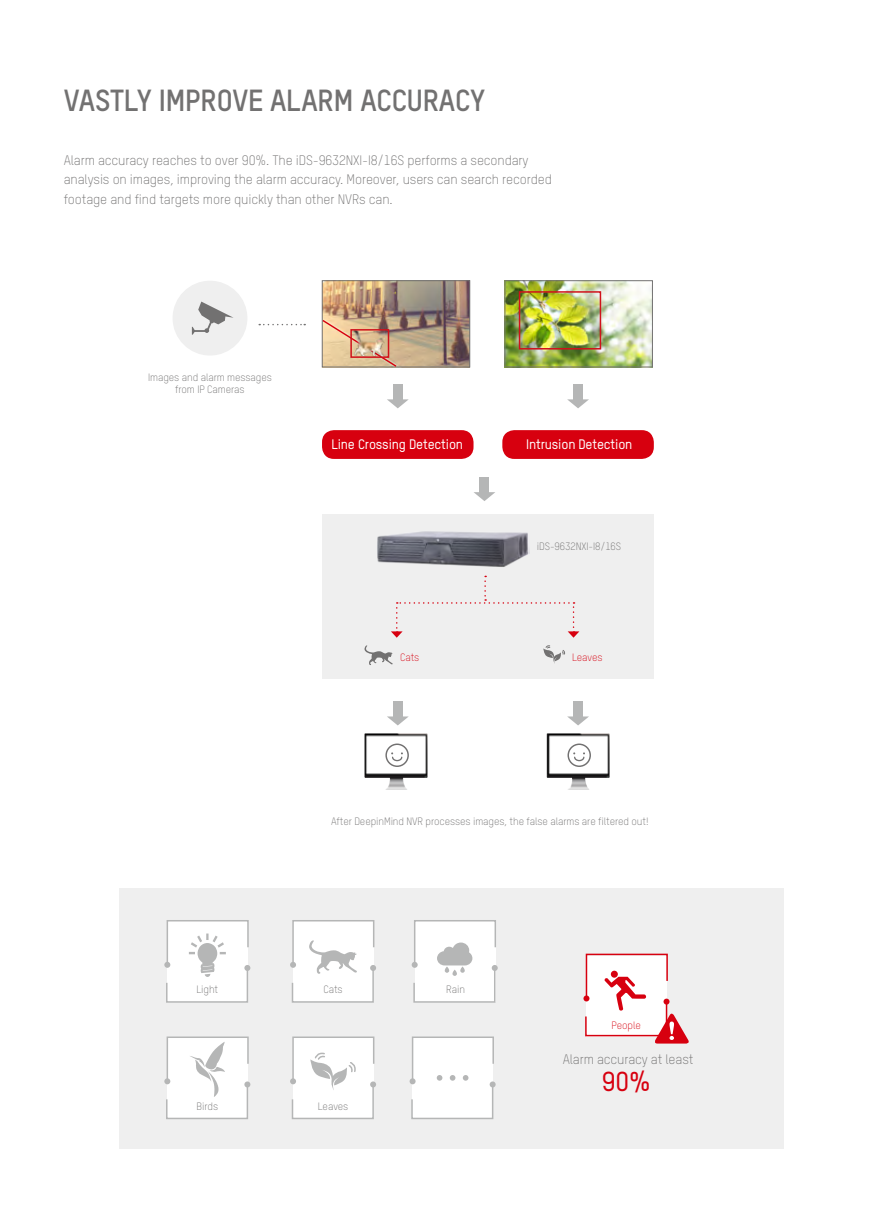
<style>
.page{position:relative;width:893px;height:1212px;background:#fff}
.page>*{position:absolute;margin:0;border:0;box-sizing:border-box;transform-origin:0 0}
.t1{font:700 30px "TSTARPRO";letter-spacing:-.01em;color:#727171}
.t2{font:500 27px "TSTARPRO";color:#d7000f}
.t3{font:300 13.5px/19.5px "TSTARPRO";letter-spacing:-.01em;color:#727171}
.t4{font:500 13.5px "TSTARPRO";letter-spacing:-.01em;color:#fff}
.t5{font:300 10.5px/12px "TSTARPRO";letter-spacing:-.01em;color:#727171;text-align:center}
.t6{font:300 10.5px "TSTARPRO";letter-spacing:-.01em;color:#d7000f}
</style>
<div class="page">
<div style="left:120px;top:888px;width:664px;height:261px;background:#efefef"></div>
<div style="left:322px;top:514px;width:332px;height:164px;background:#efefef"></div>
<div style="left:173px;top:281px;width:74px;height:74px;background:#efefef;border-radius:50%"></div>
<img style="left:377px;top:531px;width:152px;height:36px">
<img style="left:507px;top:282px;width:144px;height:83px">
<div style="left:505px;top:280px;width:148px;height:87px;border:1px solid #727171"></div>
<img style="left:324px;top:282px;width:144px;height:83px">
<div style="left:322px;top:280px;width:148px;height:87px;border:1px solid #727171"></div>
<svg style="left:321px;top:318px;width:77px;height:50px;background:#d8ba93"></svg>
<img style="left:353px;top:332px;width:32px;height:23px">
<div style="left:350px;top:329px;width:39px;height:29px;border:2px solid #d0121b"></div>
<div style="left:502px;top:430px;width:152px;height:29px;background:#d7000f;border-radius:12px"></div>
<div style="left:322px;top:430px;width:151px;height:29px;background:#d7000f;border-radius:12px"></div>
<div style="left:519px;top:291px;width:82px;height:58px;border:2px solid #d0121b"></div>
<svg style="left:192px;top:302px;width:41px;height:33px"></svg>
<svg style="left:259px;top:324px;width:46px;height:1px"></svg>
<img style="left:364px;top:733px;width:63px;height:56px">
<svg style="left:386px;top:744px;width:22px;height:22px"></svg>
<div style="left:385px;top:743px;width:24px;height:24px;border:1px solid #727171;border-radius:50%"></div>
<svg style="left:391px;top:752px;width:12px;height:10px"></svg>
<img style="left:547px;top:733px;width:63px;height:56px">
<svg style="left:568px;top:744px;width:22px;height:22px"></svg>
<div style="left:567px;top:743px;width:24px;height:24px;border:1px solid #727171;border-radius:50%"></div>
<svg style="left:573px;top:752px;width:12px;height:10px"></svg>
<div style="left:393px;top:384px;width:10px;height:19px;background:#b5b6b6"></div>
<svg style="left:387px;top:399px;width:22px;height:9px"></svg>
<div style="left:480px;top:477px;width:9px;height:19px;background:#b5b6b6"></div>
<svg style="left:474px;top:492px;width:21px;height:9px"></svg>
<div style="left:573px;top:384px;width:10px;height:19px;background:#b5b6b6"></div>
<svg style="left:567px;top:399px;width:22px;height:9px"></svg>
<div style="left:573px;top:701px;width:10px;height:19px;background:#b5b6b6"></div>
<svg style="left:567px;top:716px;width:22px;height:9px"></svg>
<div style="left:393px;top:701px;width:10px;height:19px;background:#b5b6b6"></div>
<svg style="left:387px;top:716px;width:22px;height:9px"></svg>
<svg style="left:364px;top:645px;width:29px;height:20px"></svg>
<svg style="left:543px;top:645px;width:22px;height:19px"></svg>
<svg style="left:391px;top:576px;width:188px;height:62px"></svg>
<svg style="left:164px;top:920px;width:86px;height:83px"></svg>
<svg style="left:290px;top:920px;width:86px;height:83px"></svg>
<svg style="left:412px;top:920px;width:86px;height:83px"></svg>
<svg style="left:164px;top:1036px;width:86px;height:84px"></svg>
<svg style="left:290px;top:1036px;width:86px;height:84px"></svg>
<svg style="left:410px;top:1036px;width:86px;height:84px"></svg>
<svg style="left:583px;top:953px;width:106px;height:90px"></svg>
<h1 class="t1" style="left:64px;top:80px;width:423px">VASTLY IMPROVE ALARM ACCURACY</h1>
<p class="t3" style="left:64px;top:150px;width:490px">Alarm accuracy reaches to over 90%. The iDS-9632NXI-I8/16S performs a secondary analysis on images, improving the alarm accuracy. Moreover, users can search recorded footage and find targets more quickly than other NVRs can.</p>
<p class="t5" style="left:148px;top:370px;width:125px">Images and alarm messages from IP Cameras</p>
<p class="t4" style="left:332px;top:435px;width:133px">Line Crossing Detection</p>
<p class="t4" style="left:526px;top:435px;width:108px">Intrusion Detection</p>
<p class="t5" style="left:537px;top:539px;width:86px">iDS-9632NXI-I8/16S</p>
<p class="t6" style="left:400px;top:650px;width:21px">Cats</p>
<p class="t6" style="left:572px;top:650px;width:32px">Leaves</p>
<p class="t5" style="left:331px;top:815px;width:319px">After DeepinMind NVR processes images, the false alarms are filtered out!</p>
<p class="t5" style="left:196px;top:983px;width:23px">Light</p>
<p class="t5" style="left:323px;top:983px;width:21px">Cats</p>
<p class="t5" style="left:446px;top:983px;width:20px">Rain</p>
<p class="t5" style="left:197px;top:1100px;width:23px">Birds</p>
<p class="t5" style="left:318px;top:1100px;width:32px">Leaves</p>
<p class="t6" style="left:611px;top:1018px;width:31px">People</p>
<p class="t3" style="left:563px;top:1048px;width:132px">Alarm accuracy at least</p>
<h2 class="t2" style="left:602px;top:1063px;width:51px">90%</h2>
</div>
